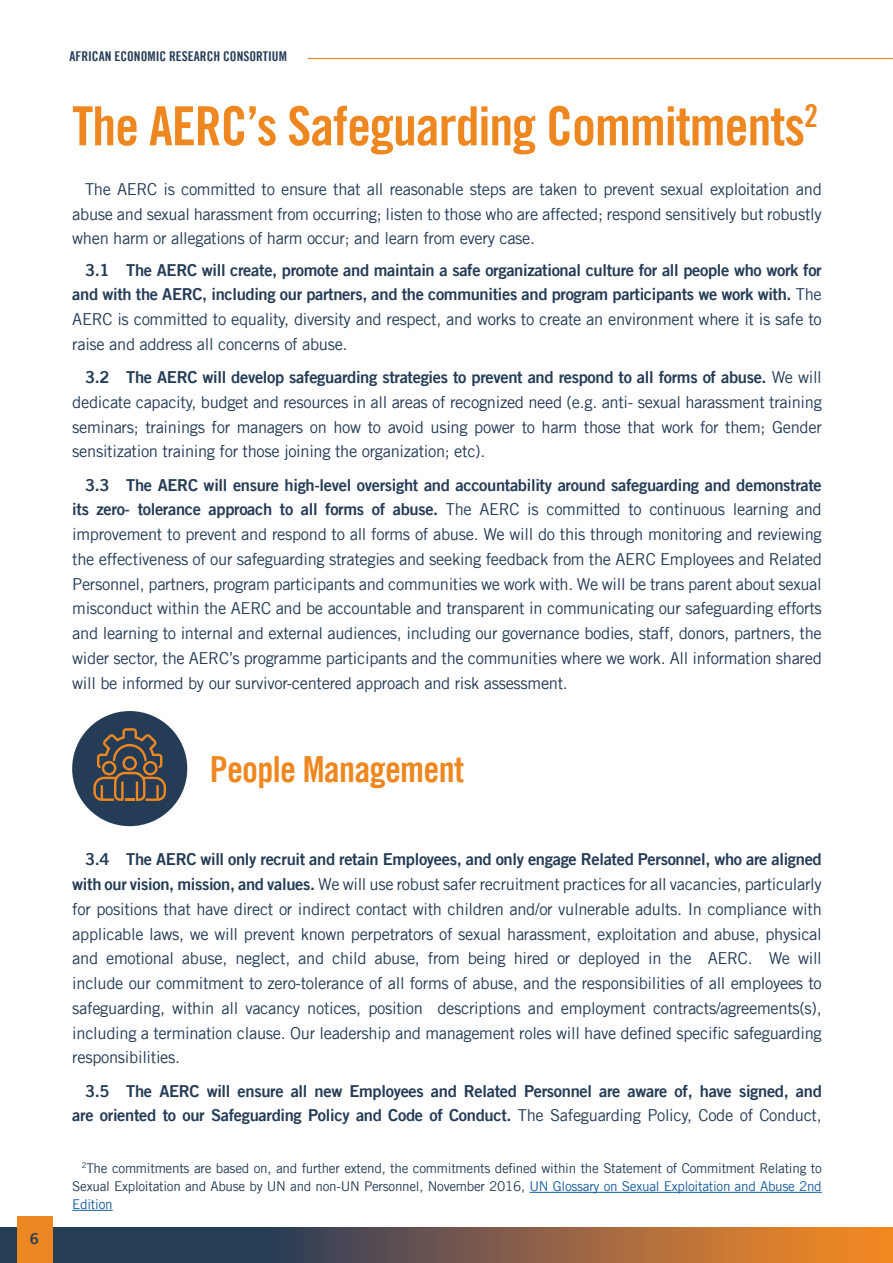
<style>
.page{position:relative;width:893px;height:1263px;background:#fff}
.page>*{position:absolute;margin:0;border:0;box-sizing:border-box;transform-origin:0 0}
.t1{font:54px "Trade Gothic LT Bold Cond Twenty";letter-spacing:-.02em;color:#ef8721}
.t2{font:36px "Trade Gothic LT Bold Cond Twenty";letter-spacing:-.02em;color:#ef8721}
.Body{font:16.5px/24.8px "Trade Gothic LT";letter-spacing:-.02em;color:#253c56;text-align:justify}
.Body-2{font:16.5px/24.8px "Trade Gothic LT Bold Two";letter-spacing:-.02em;color:#253c56;text-align:justify}
.t3{font:15px "Trade Gothic LT Bold Two";color:#253c56}
.t4{font:13.5px/18px "Trade Gothic LT";letter-spacing:-.02em;color:#253c56;text-align:justify}
.t5{font:13.5px "Trade Gothic LT Bold Cond Twenty";color:#253c56}
.s1{font-family:"Trade Gothic LT"}
.s2{font-family:"Trade Gothic LT Bold Two"}
.s3{color:#175d9e}
</style>
<div class="page">
<svg style="left:0;top:1227px;width:893px;height:36px;background:#795a46"></svg>
<div style="left:17px;top:1216px;width:35px;height:47px;background:#ed8721"></div>
<hr style="left:308px;top:58px;width:585px;height:1px;background:#ed8721">
<div style="left:72px;top:711px;width:115px;height:115px;background:#253c56;border-radius:50%"></div>
<hr style="left:529px;top:1192px;width:293px;height:1px;background:#175d9e">
<hr style="left:72px;top:1210px;width:41px;height:1px;background:#175d9e">
<svg style="left:93px;top:728px;width:73px;height:73px"></svg>
<p class="t3" style="left:30px;top:1229px;width:11px">6</p>
<p class="t5" style="left:69px;top:48px;width:219px">AFRICAN ECONOMIC RESEARCH CONSORTIUM</p>
<p class="t1" style="left:72px;top:93px;width:747px">The AERC’s Safeguarding Commitments<sup>2</sup></p>
<p class="Body" style="left:72px;top:176px;width:751px;text-indent:13px">The AERC is committed to ensure that all reasonable steps are taken to prevent sexual exploitation and abuse and sexual harassment from occurring; listen to those who are affected; respond sensitively but robustly when harm or allegations of harm occur; and learn from every case.</p>
<p class="Body-2" style="left:72px;top:257px;width:751px;text-indent:13px">3.1 The AERC will create, promote and maintain a safe organizational culture for all people who work for and with the AERC, including our partners, and the communities and program participants we work with. <span class="s1">The AERC is committed to equality, diversity and respect, and works to create an environment where it is safe to raise and address all concerns of abuse.</span></p>
<p class="Body" style="left:72px;top:365px;width:751px;text-indent:13px"><span class="s2">3.2 The AERC will develop safeguarding strategies to prevent and respond to all forms of abuse.</span> We will dedicate capacity, budget and resources in all areas of recognized need (e.g. anti- sexual harassment training seminars; trainings for managers on how to avoid using power to harm those that work for them; Gender sensitization training for those joining the organization; etc).</p>
<p class="Body" style="left:72px;top:472px;width:751px;text-indent:13px"><span class="s2">3.3 The AERC will ensure high-level oversight and accountability around safeguarding and demonstrate its zero- tolerance approach to all forms of abuse.</span> The AERC is committed to continuous learning and improvement to prevent and respond to all forms of abuse. We will do this through monitoring and reviewing the effectiveness of our safeguarding strategies and seeking feedback from the AERC Employees and Related Personnel, partners, program participants and communities we work with. We will be trans parent about sexual misconduct within the AERC and be accountable and transparent in communicating our safeguarding efforts and learning to internal and external audiences, including our governance bodies, staff, donors, partners, the wider sector, the AERC’s programme participants and the communities where we work. All information shared will be informed by our survivor-centered approach and risk assessment.</p>
<p class="t2" style="left:210px;top:748px;width:256px">People Management</p>
<p class="Body" style="left:72px;top:847px;width:751px;text-indent:13px"><span class="s2">3.4 The AERC will only recruit and retain Employees, and only engage Related Personnel, who are aligned with our vision, mission, and values.</span> We will use robust safer recruitment practices for all vacancies, particularly for positions that have direct or indirect contact with children and/or vulnerable adults. In compliance with applicable laws, we will prevent known perpetrators of sexual harassment, exploitation and abuse, physical and emotional abuse, neglect, and child abuse, from being hired or deployed in the AERC. We will include our commitment to zero-tolerance of all forms of abuse, and the responsibilities of all employees to safeguarding, within all vacancy notices, position descriptions and employment contracts/agreements(s), including a termination clause. Our leadership and management roles will have defined specific safeguarding responsibilities.</p>
<p class="Body-2" style="left:72px;top:1078px;width:751px;text-align:right">3.5 The AERC will ensure all new Employees and Related Personnel are aware of, have signed, and are oriented to our Safeguarding Policy and Code of Conduct. <span class="s1">The Safeguarding Policy, Code of Conduct,</span></p>
<p class="t4" style="left:72px;top:1159px;width:751px;text-indent:9px"><sup>2</sup>The commitments are based on, and further extend, the commitments defined within the Statement of Commitment Relating to Sexual Exploitation and Abuse by UN and non-UN Personnel, November 2016, <span class="s3">UN Glossary on Sexual Exploitation and Abuse 2nd Edition</span></p>
</div>
